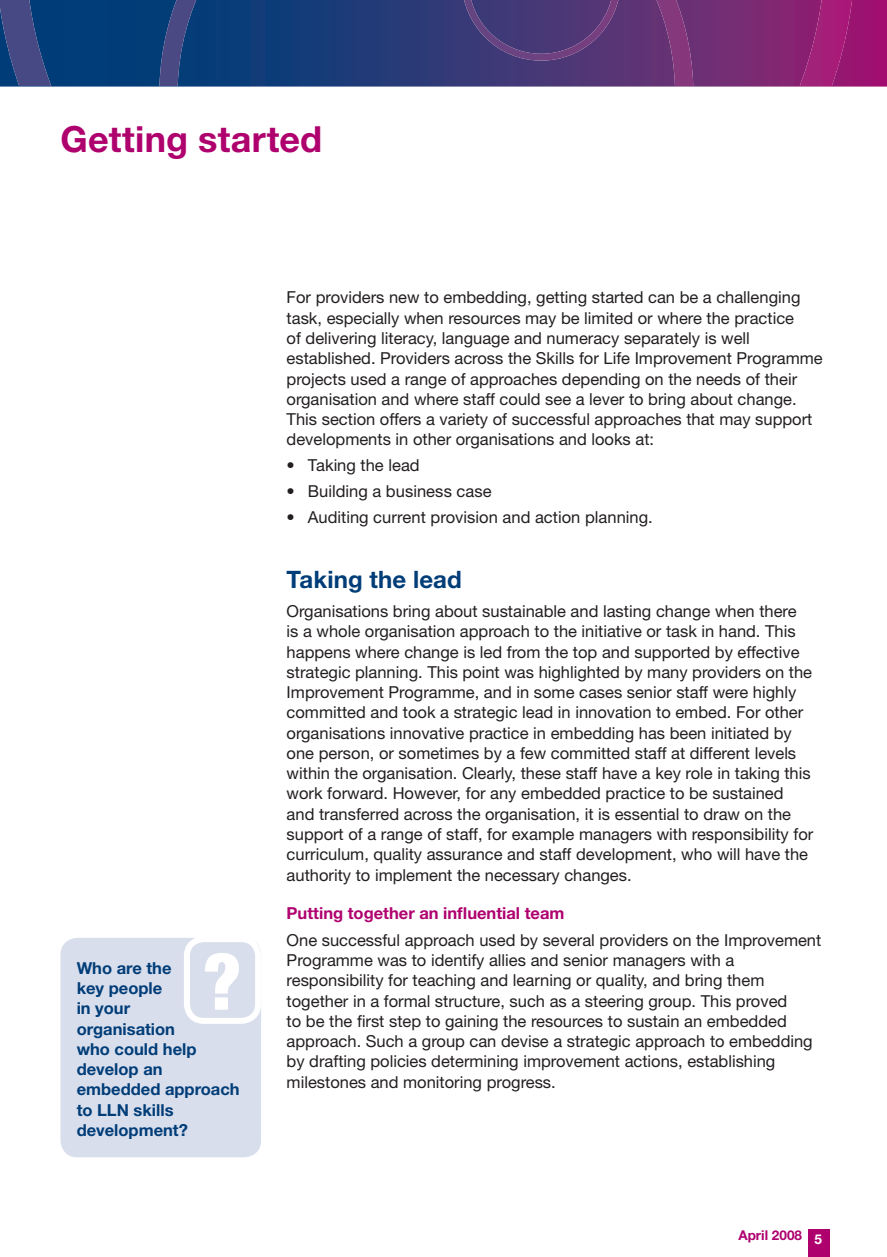
<style>
.page{position:relative;width:887px;height:1257px;background:#fff}
.page>*{position:absolute;margin:0;border:0;box-sizing:border-box;transform-origin:0 0}
.t1{font:900 condensed 78px "Helvetica Neue LT";color:#fff}
.t2{font:700 36px "Helvetica Neue LT";letter-spacing:.005em;color:#af016e}
.t3{font:700 24px "Helvetica Neue LT";letter-spacing:.005em;color:#003d78}
.t4{font:16.5px/20.2px "Helvetica Neue LT";color:#231f20}
.t5{font:700 16.5px/20.2px "Helvetica Neue LT";color:#003d78}
.t6{font:700 16.5px "Helvetica Neue LT";color:#af016e}
.t7{font:700 13.5px "Helvetica Neue LT";color:#af016e}
.s1{color:#fff}
</style>
<div class="page">
<svg style="left:0;top:0;width:886px;height:87px"></svg>
<svg style="left:0;top:0;width:854px;height:86px"></svg>
<svg style="left:159px;top:0;width:534px;height:86px"></svg>
<svg style="left:462px;top:0;width:158px;height:61px"></svg>
<div style="left:807px;top:1228px;width:22px;height:28px;background:#af016e"></div>
<div style="left:60px;top:937px;width:201px;height:220px;background:#d9deec;border-radius:17px"></div>
<div style="left:184px;top:936px;width:77px;height:87px;border:6px solid #fff;border-radius:17px"></div>
<h2 class="t2" style="left:60px;top:117px;width:263px">Getting started</h2>
<h1 class="t1" style="left:202px;top:933px;width:40px">?</h1>
<p class="t5" style="left:77px;top:957px;width:164px">Who are the<br>key people<br>in your<br>organisation<br>who could help develop an embedded approach to LLN skills development?</p>
<p class="t4" style="left:286px;top:287px;width:537px">For providers new to embedding, getting started can be a challenging task, especially when resources may be limited or where the practice<br>of delivering literacy, language and numeracy separately is well established. Providers across the Skills for Life Improvement Programme projects used a range of approaches depending on the needs of their organisation and where staff could see a lever to bring about change.<br>This section offers a variety of successful approaches that may support developments in other organisations and looks at:</p>
<p class="t4" style="left:286px;top:455px;width:134px">• Taking the lead</p>
<p class="t4" style="left:286px;top:481px;width:206px">• Building a business case</p>
<p class="t4" style="left:286px;top:506px;width:367px">• Auditing current provision and action planning.</p>
<h3 class="t3" style="left:286px;top:565px;width:177px">Taking the lead</h3>
<p class="t4" style="left:286px;top:600px;width:528px">Organisations bring about sustainable and lasting change when there<br>is a whole organisation approach to the initiative or task in hand. This happens where change is led from the top and supported by effective strategic planning. This point was highlighted by many providers on the Improvement Programme, and in some cases senior staff were highly committed and took a strategic lead in innovation to embed. For other organisations innovative practice in embedding has been initiated by one person, or sometimes by a few committed staff at different levels within the organisation. Clearly, these staff have a key role in taking this work forward. However, for any embedded practice to be sustained and transferred across the organisation, it is essential to draw on the support of a range of staff, for example managers with responsibility for curriculum, quality assurance and staff development, who will have the authority to implement the necessary changes.</p>
<p class="t6" style="left:286px;top:902px;width:279px">Putting together an influential team</p>
<p class="t4" style="left:286px;top:929px;width:536px">One successful approach used by several providers on the Improvement Programme was to identify allies and senior managers with a responsibility for teaching and learning or quality, and bring them together in a formal structure, such as a steering group. This proved<br>to be the first step to gaining the resources to sustain an embedded approach. Such a group can devise a strategic approach to embedding by drafting policies determining improvement actions, establishing milestones and monitoring progress.</p>
<p class="t7" style="left:738px;top:1226px;width:85px">April 2008 <span class="s1">5</span></p>
</div>
